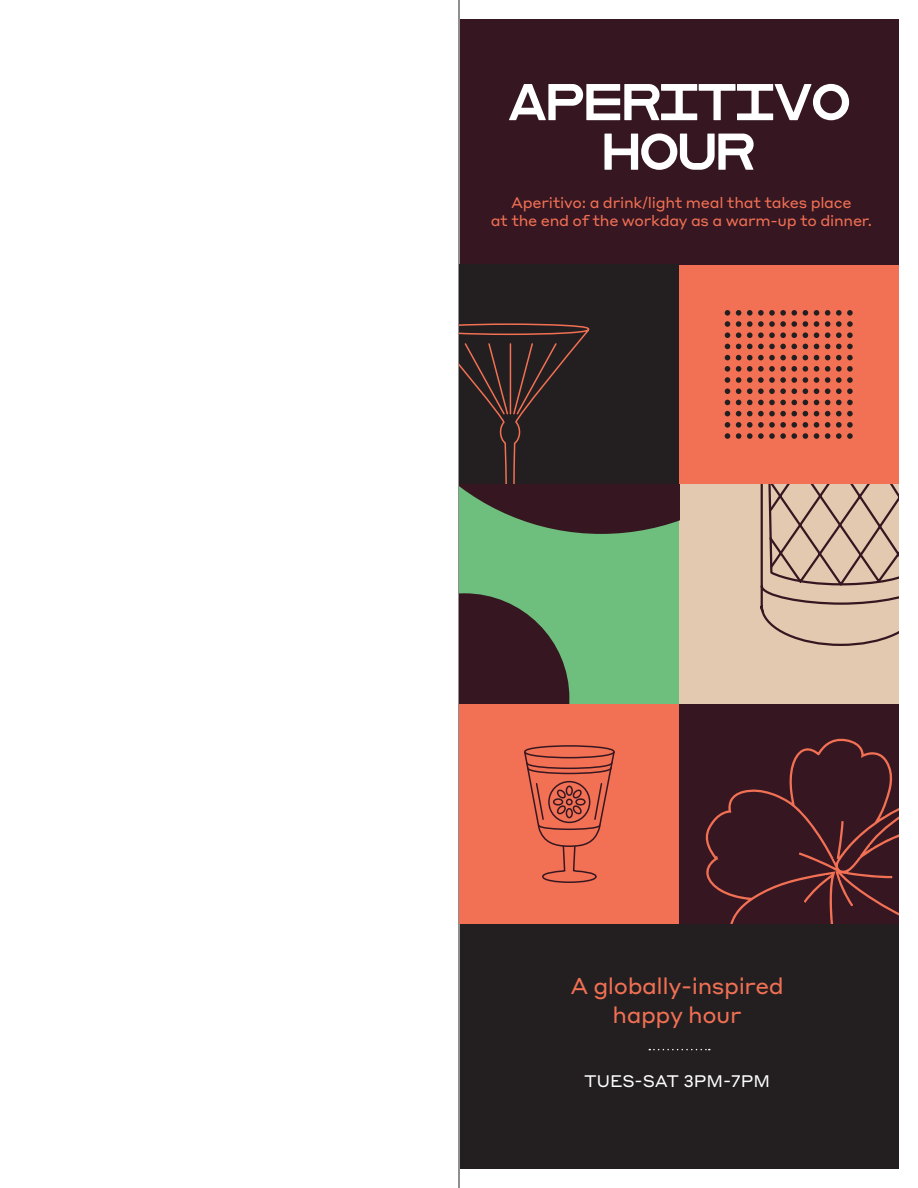
<style>
.page{position:relative;width:918px;height:1188px;background:#fff}
.page>*{position:absolute;margin:0;border:0;box-sizing:border-box;transform-origin:0 0}
._9_Dish_Name{font:22.5px/28.8px "Styrene A";letter-spacing:-.02em;color:#f27054;text-align:center}
._9_Dish_Name-2{font:16.5px "Styrene A";letter-spacing:-.01em;color:#fff}
._9_Dish_Name-3{font:15px/18px "Styrene A";letter-spacing:-.02em;color:#f27054;text-align:center}
</style>
<div class="page">
<hr style="left:459px;top:0;width:1px;height:1188px;background:#231f20">
<div style="left:679px;top:265px;width:219px;height:219px;background:#f27054"></div>
<svg style="left:825px;top:310px;width:5px;height:28px"></svg>
<svg style="left:825px;top:344px;width:5px;height:5px"></svg>
<svg style="left:825px;top:355px;width:5px;height:5px"></svg>
<svg style="left:825px;top:400px;width:5px;height:5px"></svg>
<svg style="left:825px;top:366px;width:5px;height:28px"></svg>
<svg style="left:825px;top:411px;width:5px;height:5px"></svg>
<svg style="left:825px;top:422px;width:5px;height:17px"></svg>
<svg style="left:725px;top:310px;width:5px;height:28px"></svg>
<svg style="left:725px;top:344px;width:5px;height:5px"></svg>
<svg style="left:725px;top:355px;width:5px;height:5px"></svg>
<svg style="left:725px;top:400px;width:5px;height:5px"></svg>
<svg style="left:725px;top:366px;width:5px;height:28px"></svg>
<svg style="left:725px;top:411px;width:5px;height:5px"></svg>
<svg style="left:725px;top:422px;width:5px;height:17px"></svg>
<svg style="left:803px;top:310px;width:5px;height:28px"></svg>
<svg style="left:803px;top:344px;width:5px;height:5px"></svg>
<svg style="left:803px;top:355px;width:5px;height:5px"></svg>
<svg style="left:803px;top:400px;width:5px;height:5px"></svg>
<svg style="left:803px;top:366px;width:5px;height:28px"></svg>
<svg style="left:803px;top:411px;width:5px;height:5px"></svg>
<svg style="left:803px;top:422px;width:5px;height:17px"></svg>
<svg style="left:736px;top:310px;width:5px;height:28px"></svg>
<svg style="left:736px;top:344px;width:5px;height:5px"></svg>
<svg style="left:736px;top:355px;width:5px;height:5px"></svg>
<svg style="left:736px;top:400px;width:5px;height:5px"></svg>
<svg style="left:736px;top:366px;width:5px;height:28px"></svg>
<svg style="left:736px;top:411px;width:5px;height:5px"></svg>
<svg style="left:736px;top:422px;width:5px;height:17px"></svg>
<svg style="left:814px;top:310px;width:5px;height:28px"></svg>
<svg style="left:814px;top:344px;width:5px;height:5px"></svg>
<svg style="left:814px;top:355px;width:5px;height:5px"></svg>
<svg style="left:814px;top:400px;width:5px;height:5px"></svg>
<svg style="left:814px;top:366px;width:5px;height:28px"></svg>
<svg style="left:814px;top:411px;width:5px;height:5px"></svg>
<svg style="left:814px;top:422px;width:5px;height:17px"></svg>
<svg style="left:836px;top:310px;width:17px;height:28px"></svg>
<svg style="left:836px;top:344px;width:17px;height:5px"></svg>
<svg style="left:836px;top:355px;width:17px;height:5px"></svg>
<svg style="left:836px;top:400px;width:17px;height:5px"></svg>
<svg style="left:836px;top:366px;width:17px;height:28px"></svg>
<svg style="left:836px;top:411px;width:17px;height:5px"></svg>
<svg style="left:836px;top:422px;width:17px;height:17px"></svg>
<svg style="left:747px;top:310px;width:50px;height:28px"></svg>
<svg style="left:747px;top:344px;width:50px;height:5px"></svg>
<svg style="left:747px;top:355px;width:50px;height:5px"></svg>
<svg style="left:747px;top:400px;width:50px;height:5px"></svg>
<svg style="left:747px;top:366px;width:50px;height:28px"></svg>
<svg style="left:747px;top:411px;width:50px;height:5px"></svg>
<svg style="left:747px;top:422px;width:50px;height:17px"></svg>
<div style="left:460px;top:924px;width:438px;height:244px;background:#231f20"></div>
<div style="left:460px;top:20px;width:438px;height:245px;background:#361721"></div>
<div style="left:679px;top:704px;width:219px;height:220px;background:#361721"></div>
<svg style="left:705px;top:738px;width:193px;height:186px"></svg>
<div style="left:460px;top:703px;width:219px;height:221px;background:#f27054"></div>
<div style="left:524px;top:745px;width:91px;height:13px;border:2px solid #361721;border-radius:50%"></div>
<svg style="left:524px;top:750px;width:91px;height:133px"></svg>
<div style="left:679px;top:484px;width:219px;height:220px;background:#e2c9af"></div>
<svg style="left:760px;top:484px;width:138px;height:162px"></svg>
<div style="left:460px;top:485px;width:219px;height:219px;background:#6ebf7d"></div>
<svg style="left:460px;top:593px;width:109px;height:111px"></svg>
<svg style="left:649px;top:1049px;width:61px;height:1px"></svg>
<div style="left:460px;top:265px;width:219px;height:219px;background:#231f20"></div>
<svg style="left:605px;top:133px;width:149px;height:37px"></svg>
<svg style="left:509px;top:84px;width:340px;height:36px"></svg>
<svg style="left:460px;top:323px;width:219px;height:211px"></svg>
<p class="_9_Dish_Name-3" style="left:491px;top:193px;width:383px">Aperitivo: a drink/light meal that takes place<br>at the end of the workday as a warm-up to dinner.</p>
<p class="_9_Dish_Name" style="left:570px;top:970px;width:215px">A globally-inspired happy hour</p>
<p class="_9_Dish_Name-2" style="left:584px;top:1067px;width:188px">TUES-SAT 3PM-7PM</p>
</div>
